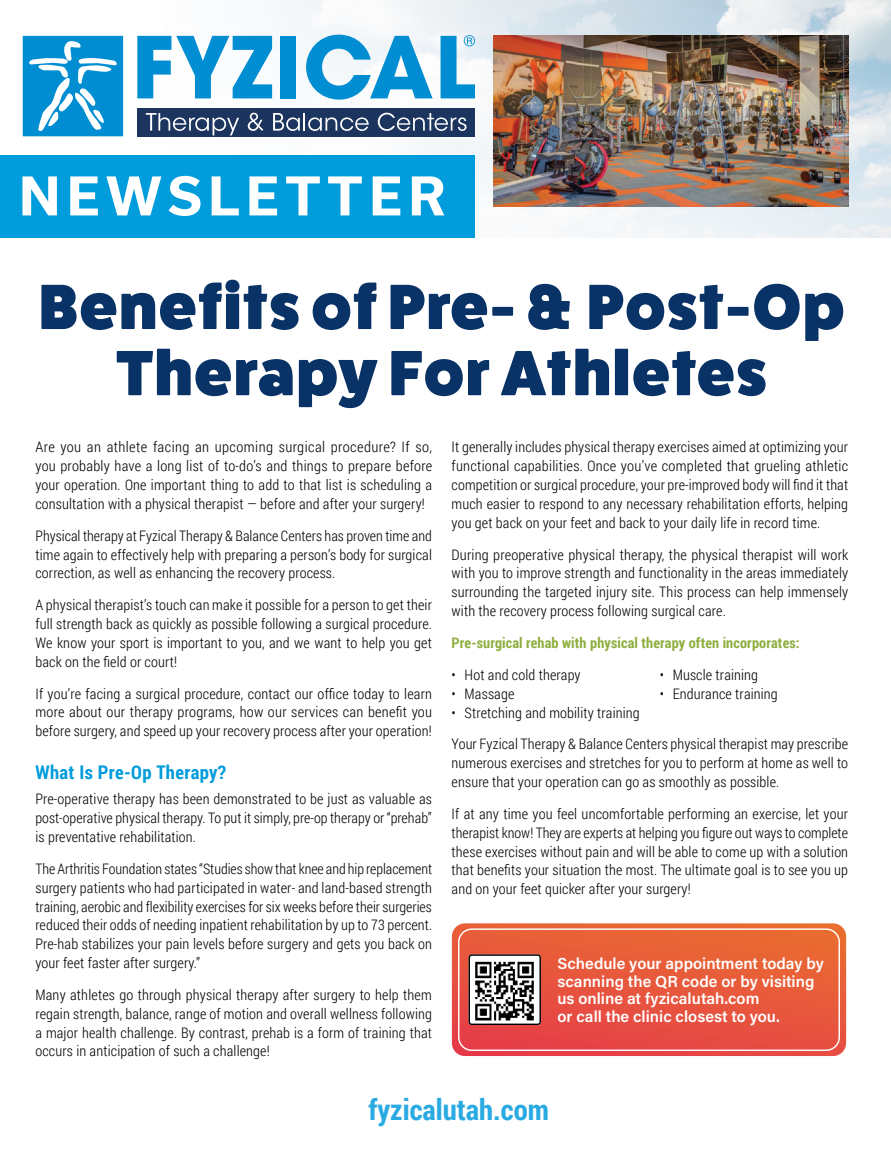
<style>
.page{position:relative;width:891px;height:1151px;background:#fff}
.page>*{position:absolute;margin:0;border:0;box-sizing:border-box;transform-origin:0 0}
.t1{font:800 64.12px/66.1px "Fat Frank";letter-spacing:.025em;color:#093266;text-align:center}
.t2{font:700 50.85px "Usual";letter-spacing:.13em;color:#fff}
.t3{font:700 28.8px "Roboto Condensed";color:#29aae2}
.t4{font:700 18.9px "Roboto Condensed";letter-spacing:.02em;color:#009cdc}
.t5{font:600 15.97px/17.3px "Acumin Pro";color:#fff}
.t6{font:300 14.4px/18.9px "Roboto Condensed";letter-spacing:.01em;color:#000;text-align:justify}
.t7{font:700 14.4px "Roboto Condensed";letter-spacing:.01em;color:#8eae3e}
</style>
<div class="page">
<img style="left:164px;top:0;width:727px;height:238px">
<div style="left:0;top:155px;width:474px;height:83px;background:#009cdc"></div>
<img style="left:494px;top:35px;width:354px;height:172px">
<div style="left:137px;top:108px;width:338px;height:28px;background:#1c355e"></div>
<svg style="left:146px;top:113px;width:93px;height:22px"></svg>
<svg style="left:248px;top:113px;width:15px;height:18px"></svg>
<svg style="left:273px;top:113px;width:96px;height:18px"></svg>
<svg style="left:378px;top:113px;width:89px;height:18px"></svg>
<svg style="left:137px;top:36px;width:135px;height:62px"></svg>
<div style="left:280px;top:36px;width:16px;height:62px;background:#008dd1"></div>
<svg style="left:306px;top:35px;width:127px;height:65px"></svg>
<svg style="left:441px;top:35px;width:34px;height:63px"></svg>
<svg style="left:23px;top:36px;width:100px;height:100px"></svg>
<svg style="left:452px;top:923px;width:394px;height:132px;background:#e7593e"></svg>
<div style="left:458px;top:928px;width:382px;height:122px;border:1px solid #fff;border-radius:13px"></div>
<img style="left:469px;top:954px;width:72px;height:70px">
<div style="left:469px;top:954px;width:72px;height:70px;border:1px solid #000;border-radius:3px"></div>
<p class="t2" style="left:19px;top:167px;width:427px">NEWSLETTER</p>
<p class="t1" style="left:39px;top:274px;width:807px">Benefits of Pre- &amp; Post-Op<br>Therapy For Athletes</p>
<p class="t6" style="left:35px;top:437px;width:398px">Are you an athlete facing an upcoming surgical procedure? If so, you probably have a long list of to-do’s and things to prepare before your operation. One important thing to add to that list is scheduling a consultation with a physical therapist — before and after your surgery!</p>
<p class="t6" style="left:35px;top:525px;width:398px">Physical therapy at Fyzical Therapy &amp; Balance Centers has proven time and time again to effectively help with preparing a person’s body for surgical correction, as well as enhancing the recovery process.</p>
<p class="t6" style="left:35px;top:595px;width:398px">A physical therapist’s touch can make it possible for a person to get their full strength back as quickly as possible following a surgical procedure.<br>We know your sport is important to you, and we want to help you get back on the field or court!</p>
<p class="t6" style="left:35px;top:683px;width:398px">If you’re facing a surgical procedure, contact our office today to learn more about our therapy programs, how our services can benefit you before surgery, and speed up your recovery process after your operation!</p>
<p class="t4" style="left:35px;top:758px;width:192px">What Is Pre-Op Therapy?</p>
<p class="t6" style="left:35px;top:789px;width:398px">Pre-operative therapy has been demonstrated to be just as valuable as post-operative physical therapy. To put it simply, pre-op therapy or “prehab” is preventative rehabilitation.</p>
<p class="t6" style="left:35px;top:858px;width:398px">The Arthritis Foundation states “Studies show that knee and hip replacement surgery patients who had participated in water- and land-based strength training, aerobic and flexibility exercises for six weeks before their surgeries reduced their odds of needing inpatient rehabilitation by up to 73 percent.<br>Pre-hab stabilizes your pain levels before surgery and gets you back on your feet faster after surgery.”</p>
<p class="t6" style="left:35px;top:984px;width:398px">Many athletes go through physical therapy after surgery to help them regain strength, balance, range of motion and overall wellness following a major health challenge. By contrast, prehab is a form of training that occurs in anticipation of such a challenge!</p>
<p class="t6" style="left:452px;top:437px;width:398px">It generally includes physical therapy exercises aimed at optimizing your functional capabilities. Once you’ve completed that grueling athletic competition or surgical procedure, your pre-improved body will find it that much easier to respond to any necessary rehabilitation efforts, helping you get back on your feet and back to your daily life in record time.</p>
<p class="t6" style="left:452px;top:544px;width:398px">During preoperative physical therapy, the physical therapist will work with you to improve strength and functionality in the areas immediately surrounding the targeted injury site. This process can help immensely with the recovery process following surgical care.</p>
<p class="t7" style="left:452px;top:632px;width:350px">Pre-surgical rehab with physical therapy often incorporates:</p>
<p class="t6" style="left:452px;top:665px;width:131px">• Hot and cold therapy</p>
<p class="t6" style="left:452px;top:684px;width:64px">• Massage</p>
<p class="t6" style="left:452px;top:703px;width:190px">• Stretching and mobility training</p>
<p class="t6" style="left:660px;top:665px;width:100px">• Muscle training</p>
<p class="t6" style="left:660px;top:684px;width:120px">• Endurance training</p>
<p class="t6" style="left:452px;top:734px;width:398px">Your Fyzical Therapy &amp; Balance Centers physical therapist may prescribe numerous exercises and stretches for you to perform at home as well to ensure that your operation can go as smoothly as possible.</p>
<p class="t6" style="left:452px;top:803px;width:398px">If at any time you feel uncomfortable performing an exercise, let your therapist know! They are experts at helping you figure out ways to complete these exercises without pain and will be able to come up with a solution that benefits your situation the most. The ultimate goal is to see you up and on your feet quicker after your surgery!</p>
<p class="t5" style="left:558px;top:954px;width:268px">Schedule your appointment today by scanning the QR code or by visiting us online at fyzicalutah.com<br>or call the clinic closest to you.</p>
<p class="t3" style="left:368px;top:1088px;width:182px">fyzicalutah.com</p>
</div>
